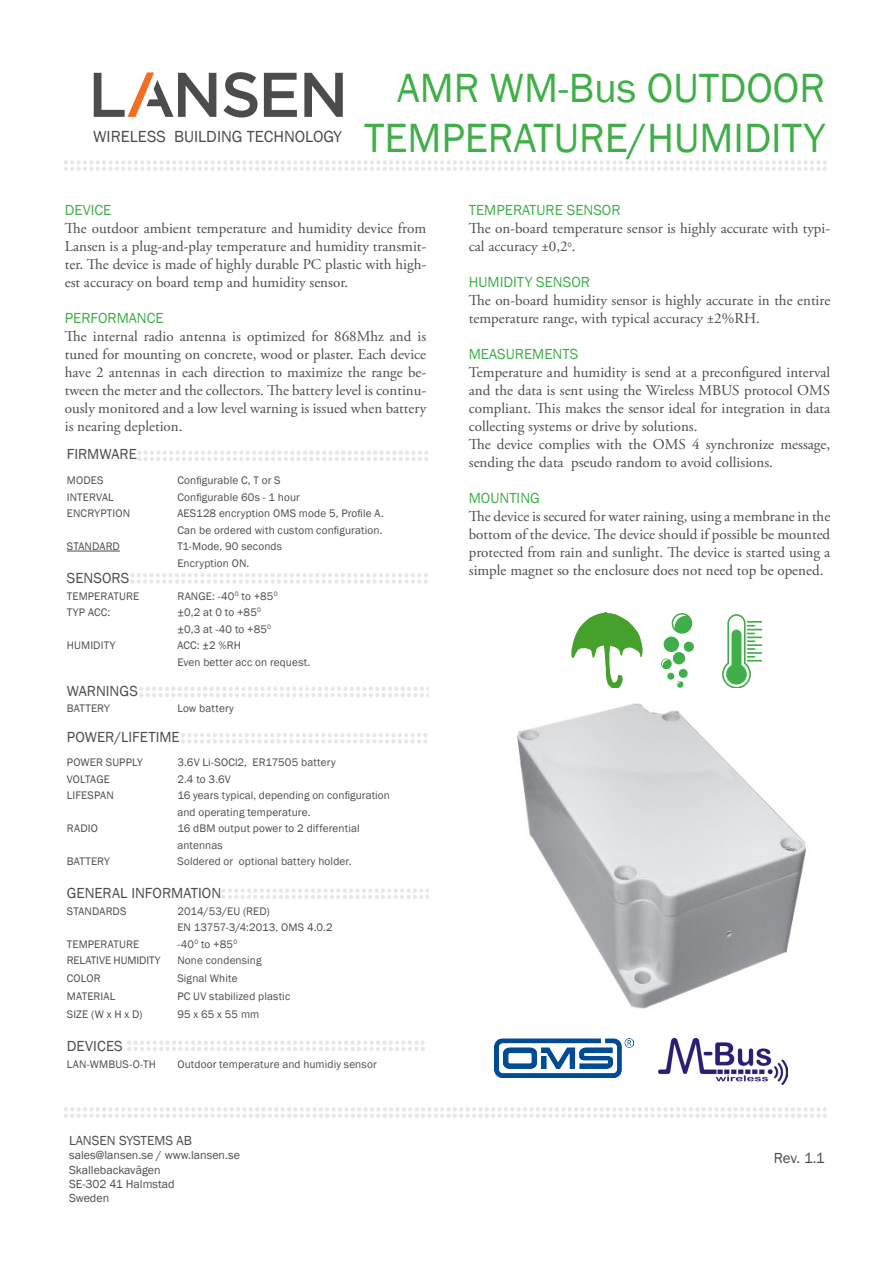
<style>
.page{position:relative;width:893px;height:1263px;background:#fff}
.page>*{position:absolute;margin:0;border:0;box-sizing:border-box;transform-origin:0 0}
.t1{font:42px/50.4px "Franklin Gothic";color:#40ae49;text-align:right}
.t2{font:16.5px "Franklin Gothic";color:#4b4c4d}
.t3{font:15px/18px "Adobe Garamond Pro";color:#4b4c4d;text-align:justify}
.tekniktext{font:15px "Franklin Gothic";color:#4b4c4d}
.t4{font:15px "Franklin Gothic";color:#40ae49}
.t5{font:13.5px "Franklin Gothic";color:#4b4c4d}
.t6{font:12px "Franklin Gothic";color:#4b4c4d}
.tekniktext-2{font:11.25px/16.5px "Franklin Gothic";letter-spacing:.01em;color:#4b4c4d}
.t7{font:6.6px "Franklin Gothic";color:#4b4c4d}
</style>
<div class="page">
<svg style="left:64px;top:1107px;width:763px;height:11px"></svg>
<svg style="left:64px;top:160px;width:763px;height:11px"></svg>
<svg style="left:223px;top:72px;width:35px;height:45px"></svg>
<svg style="left:264px;top:73px;width:33px;height:44px"></svg>
<svg style="left:304px;top:73px;width:39px;height:44px"></svg>
<svg style="left:94px;top:72px;width:122px;height:45px"></svg>
<img style="left:659px;top:1039px;width:129px;height:46px">
<svg style="left:722px;top:614px;width:40px;height:74px"></svg>
<div style="left:667px;top:673px;width:7px;height:7px;background:#40ae49;border-radius:50%"></div>
<div style="left:679px;top:669px;width:9px;height:9px;background:#40ae49;border-radius:50%"></div>
<div style="left:673px;top:652px;width:12px;height:12px;background:#40ae49;border-radius:50%"></div>
<div style="left:664px;top:637px;width:15px;height:15px;background:#40ae49;border-radius:50%"></div>
<svg style="left:672px;top:613px;width:20px;height:21px"></svg>
<div style="left:684px;top:642px;width:10px;height:10px;background:#40ae49;border-radius:50%"></div>
<svg style="left:661px;top:658px;width:11px;height:11px"></svg>
<svg style="left:677px;top:681px;width:6px;height:7px"></svg>
<svg style="left:138px;top:450px;width:290px;height:11px"></svg>
<hr style="left:67px;top:551px;width:53px;height:1px;background:#4b4c4d">
<svg style="left:131px;top:573px;width:297px;height:11px"></svg>
<svg style="left:181px;top:733px;width:246px;height:10px"></svg>
<svg style="left:222px;top:888px;width:206px;height:11px"></svg>
<svg style="left:128px;top:1041px;width:297px;height:10px"></svg>
<svg style="left:140px;top:687px;width:288px;height:10px"></svg>
<img style="left:494px;top:1039px;width:140px;height:39px">
<svg style="left:571px;top:612px;width:72px;height:76px"></svg>
<img style="left:517px;top:703px;width:289px;height:306px">
<p class="t2" style="left:93px;top:126px;width:250px">WIRELESS BUILDING TECHNOLOGY</p>
<p class="t1" style="left:364px;top:63px;width:463px">AMR WM-Bus OUTDOOR<br>TEMPERATURE/HUMIDITY</p>
<p class="t4" style="left:65px;top:201px;width:48px">DEVICE</p>
<p class="t3" style="left:65px;top:220px;width:363px">The outdoor ambient temperature and humidity device from Lansen is a plug-and-play temperature and humidity transmit&shy;ter. The device is made of highly durable PC plastic with high&shy;est accuracy on board temp and humidity sensor.</p>
<p class="t4" style="left:65px;top:309px;width:100px">PERFORMANCE</p>
<p class="t3" style="left:65px;top:328px;width:363px">The internal radio antenna is optimized for 868Mhz and is tuned for mounting on concrete, wood or plaster. Each device have 2 antennas in each direction to maximize the range be&shy;tween the meter and the collectors. The battery level is continu&shy;ously monitored and a low level warning is issued when battery is nearing depletion.</p>
<p class="tekniktext" style="left:67px;top:445px;width:72px">FIRMWARE</p>
<p class="tekniktext-2" style="left:67px;top:472px;width:38px">MODES</p>
<p class="tekniktext-2" style="left:177px;top:472px;width:105px">Configurable C, T or S</p>
<p class="tekniktext-2" style="left:67px;top:489px;width:48px">INTERVAL</p>
<p class="tekniktext-2" style="left:177px;top:489px;width:124px">Configurable 60s - 1 hour</p>
<p class="tekniktext-2" style="left:67px;top:505px;width:65px">ENCRYPTION</p>
<p class="tekniktext-2" style="left:177px;top:505px;width:208px">AES128 encryption OMS mode 5, Profile A.</p>
<p class="tekniktext-2" style="left:177px;top:522px;width:207px">Can be ordered with custom configuration.</p>
<p class="tekniktext-2" style="left:67px;top:538px;width:55px">STANDARD</p>
<p class="tekniktext-2" style="left:177px;top:538px;width:106px">T1-Mode, 90 seconds<br>Encryption ON.</p>
<p class="tekniktext" style="left:67px;top:569px;width:64px">SENSORS</p>
<p class="tekniktext-2" style="left:67px;top:588px;width:74px">TEMPERATURE</p>
<p class="tekniktext-2" style="left:177px;top:588px;width:102px">RANGE: -40<sup>0</sup> to +85<sup>0</sup></p>
<p class="tekniktext-2" style="left:67px;top:604px;width:45px">TYP ACC:</p>
<p class="tekniktext-2" style="left:177px;top:604px;width:95px">±0,2 at 0 to +85<sup>0 </sup>±0,3 at -40 to +85<sup>0</sup></p>
<p class="tekniktext-2" style="left:67px;top:637px;width:50px">HUMIDITY</p>
<p class="tekniktext-2" style="left:177px;top:637px;width:65px">ACC: ±2 %RH</p>
<p class="tekniktext-2" style="left:177px;top:654px;width:134px">Even better acc on request.</p>
<p class="tekniktext" style="left:67px;top:681px;width:73px">WARNINGS</p>
<p class="tekniktext-2" style="left:67px;top:700px;width:45px">BATTERY</p>
<p class="tekniktext-2" style="left:177px;top:700px;width:58px">Low battery</p>
<p class="tekniktext" style="left:67px;top:728px;width:115px">POWER/LIFETIME</p>
<p class="tekniktext-2" style="left:67px;top:754px;width:77px">POWER SUPPLY</p>
<p class="tekniktext-2" style="left:177px;top:754px;width:160px">3.6V Li-SOCl2, ER17505 battery</p>
<p class="tekniktext-2" style="left:67px;top:771px;width:45px">VOLTAGE</p>
<p class="tekniktext-2" style="left:177px;top:771px;width:55px">2.4 to 3.6V</p>
<p class="tekniktext-2" style="left:67px;top:787px;width:49px">LIFESPAN</p>
<p class="tekniktext-2" style="left:177px;top:787px;width:214px">16 years typical, depending on configuration and operating temperature.</p>
<p class="tekniktext-2" style="left:67px;top:820px;width:33px">RADIO</p>
<p class="tekniktext-2" style="left:177px;top:820px;width:184px">16 dBM output power to 2 differential antennas</p>
<p class="tekniktext-2" style="left:67px;top:853px;width:45px">BATTERY</p>
<p class="tekniktext-2" style="left:177px;top:853px;width:176px">Soldered or optional battery holder.</p>
<p class="tekniktext" style="left:67px;top:884px;width:156px">GENERAL INFORMATION</p>
<p class="tekniktext-2" style="left:67px;top:903px;width:61px">STANDARDS</p>
<p class="tekniktext-2" style="left:177px;top:903px;width:157px">2014/53/EU (RED)<br>EN 13757-3/4:2013, OMS 4.0.2</p>
<p class="tekniktext-2" style="left:67px;top:936px;width:74px">TEMPERATURE</p>
<p class="tekniktext-2" style="left:177px;top:936px;width:61px">-40<sup>0</sup> to +85<sup>0</sup></p>
<p class="tekniktext-2" style="left:67px;top:952px;width:95px">RELATIVE HUMIDITY</p>
<p class="tekniktext-2" style="left:177px;top:952px;width:86px">None condensing</p>
<p class="tekniktext-2" style="left:67px;top:970px;width:35px">COLOR</p>
<p class="tekniktext-2" style="left:177px;top:970px;width:62px">Signal White</p>
<p class="tekniktext-2" style="left:67px;top:988px;width:50px">MATERIAL</p>
<p class="tekniktext-2" style="left:177px;top:988px;width:114px">PC UV stabilized plastic</p>
<p class="tekniktext-2" style="left:67px;top:1006px;width:77px">SIZE (W x H x D)</p>
<p class="tekniktext-2" style="left:177px;top:1006px;width:83px">95 x 65 x 55 mm</p>
<p class="tekniktext" style="left:67px;top:1037px;width:57px">DEVICES</p>
<p class="tekniktext-2" style="left:67px;top:1056px;width:91px">LAN-WMBUS-O-TH</p>
<p class="tekniktext-2" style="left:177px;top:1056px;width:201px">Outdoor temperature and humidiy sensor</p>
<p class="t5" style="left:69px;top:1132px;width:124px">LANSEN SYSTEMS AB</p>
<p class="t6" style="left:69px;top:1148px;width:172px">sales@lansen.se / www.lansen.se</p>
<p class="t6" style="left:69px;top:1162px;width:93px">Skallebackavägen</p>
<p class="t6" style="left:69px;top:1176px;width:107px">SE-302 41 Halmstad</p>
<p class="t6" style="left:69px;top:1191px;width:42px">Sweden</p>
<p class="t4" style="left:469px;top:200px;width:153px">TEMPERATURE SENSOR</p>
<p class="t3" style="left:469px;top:219px;width:363px">The on-board temperature sensor is highly accurate with typi&shy;cal accuracy ±0,2 .</p>
<p class="t7" style="left:568px;top:241px;width:5px">0</p>
<p class="t4" style="left:469px;top:272px;width:123px">HUMIDITY SENSOR</p>
<p class="t3" style="left:469px;top:291px;width:363px">The on-board humidity sensor is highly accurate in the entire temperature range, with typical accuracy ±2%RH.</p>
<p class="t4" style="left:469px;top:344px;width:111px">MEASUREMENTS</p>
<p class="t3" style="left:469px;top:363px;width:363px">Temperature and humidity is send at a preconfigured interval and the data is sent using the Wireless MBUS protocol OMS compliant. This makes the sensor ideal for integration in data collecting systems or drive by solutions.</p>
<p class="t3" style="left:469px;top:435px;width:363px">The device complies with the OMS 4 synchronize message, sending the data pseudo random to avoid collisions.</p>
<p class="t4" style="left:469px;top:488px;width:73px">MOUNTING</p>
<p class="t3" style="left:469px;top:507px;width:363px">The device is secured for water raining, using a membrane in the bottom of the device. The device should if possible be mounted protected from rain and sunlight. The device is started using a simple magnet so the enclosure does not need top be opened.</p>
<p class="tekniktext" style="left:774px;top:1149px;width:52px">Rev. 1.1</p>
</div>
